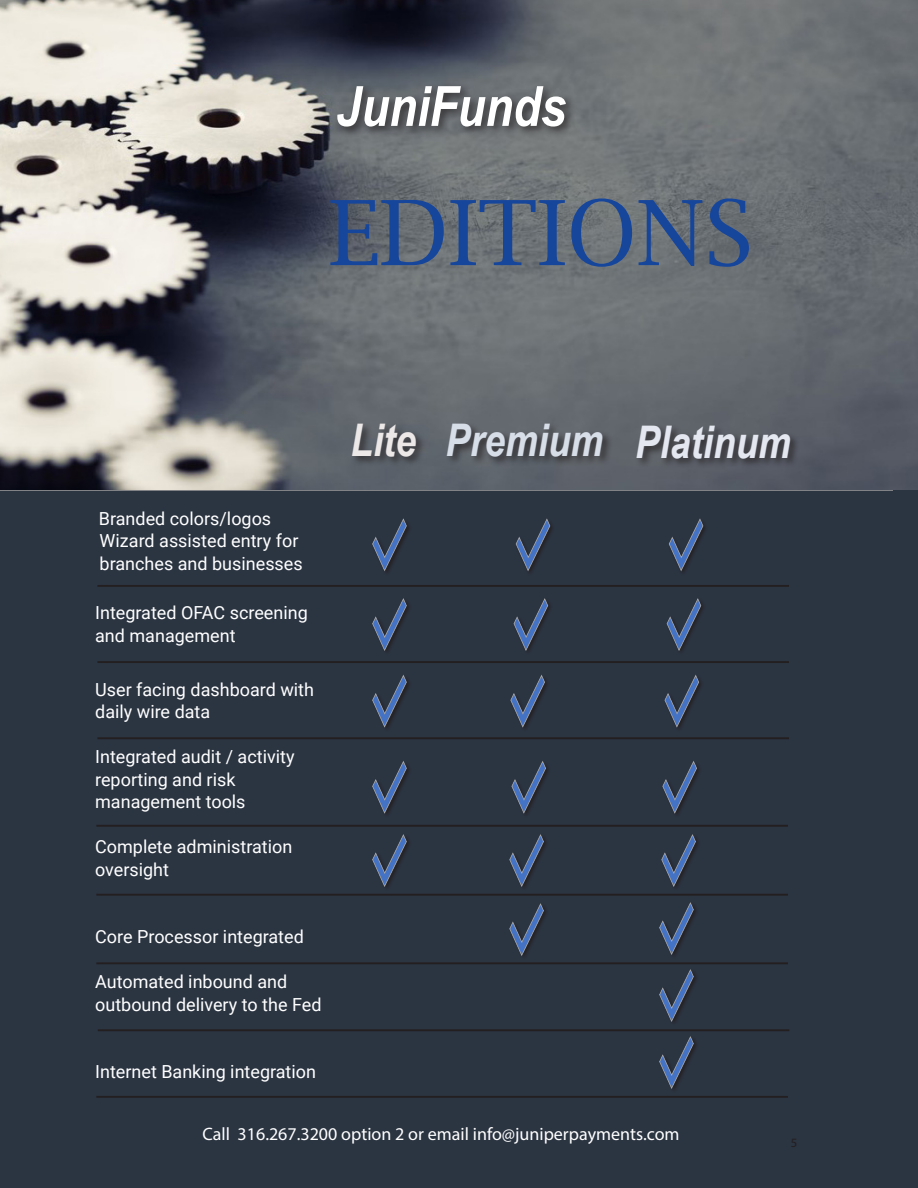
<style>
.page{position:relative;width:918px;height:1188px;background:#fff}
.page>*{position:absolute;margin:0;border:0;box-sizing:border-box;transform-origin:0 0}
.Cover_Page_Header{font:90px "Lucida Bright";color:#16459c}
.t1{font:italic 700 55.5px "Arial Narrow";color:#fff}
.t2{font:italic 700 45px "Arial Narrow";color:#e4e7f0}
.t3{font:italic 700 45px "Arial Narrow";color:#d8dee8}
.t4{font:italic 700 45px "Arial Narrow";color:#ede8e8}
.Page_Section_Title{font:18px/22.5px "Roboto";color:#fff}
.Top_Right_Address{font:18px "Myriad Pro";color:#fff}
.Page_Number_-_Align{font:12.75px "Myriad Pro";color:#231f20}
</style>
<div class="page">
<div style="left:0;top:476px;width:918px;height:712px;background:#2b3441"></div>
<img style="left:0;top:0;width:918px;height:490px">
<svg style="left:372px;top:518px;width:35px;height:54px"></svg>
<hr style="left:97px;top:585px;width:692px;height:2px;background:#231f20">
<hr style="left:97px;top:661px;width:692px;height:2px;background:#231f20">
<hr style="left:97px;top:737px;width:692px;height:2px;background:#231f20">
<hr style="left:96px;top:825px;width:692px;height:2px;background:#231f20">
<hr style="left:96px;top:894px;width:692px;height:2px;background:#231f20">
<hr style="left:96px;top:962px;width:692px;height:2px;background:#231f20">
<hr style="left:98px;top:1029px;width:691px;height:2px;background:#231f20">
<hr style="left:96px;top:1096px;width:692px;height:2px;background:#231f20">
<svg style="left:372px;top:598px;width:35px;height:53px"></svg>
<svg style="left:372px;top:675px;width:35px;height:53px"></svg>
<svg style="left:372px;top:761px;width:35px;height:53px"></svg>
<svg style="left:372px;top:834px;width:35px;height:53px"></svg>
<svg style="left:669px;top:518px;width:34px;height:54px"></svg>
<svg style="left:516px;top:518px;width:34px;height:54px"></svg>
<svg style="left:667px;top:598px;width:34px;height:53px"></svg>
<svg style="left:514px;top:598px;width:34px;height:53px"></svg>
<svg style="left:664px;top:675px;width:35px;height:53px"></svg>
<svg style="left:510px;top:675px;width:35px;height:53px"></svg>
<svg style="left:662px;top:761px;width:35px;height:53px"></svg>
<svg style="left:511px;top:761px;width:35px;height:53px"></svg>
<svg style="left:661px;top:834px;width:35px;height:53px"></svg>
<svg style="left:509px;top:834px;width:35px;height:53px"></svg>
<svg style="left:509px;top:903px;width:35px;height:53px"></svg>
<svg style="left:659px;top:902px;width:35px;height:53px"></svg>
<svg style="left:659px;top:969px;width:35px;height:53px"></svg>
<svg style="left:659px;top:1036px;width:35px;height:53px"></svg>
<div style="left:334px;top:82px;width:243px;height:57px;background:#231f20;opacity:.78"></div>
<div style="left:351px;top:422px;width:76px;height:45px;background:#231f20;opacity:.75"></div>
<div style="left:635px;top:424px;width:166px;height:45px;background:#231f20;opacity:.75"></div>
<div style="left:445px;top:422px;width:168px;height:45px;background:#231f20;opacity:.75"></div>
<p class="t1" style="left:336px;top:64px;width:232px">JuniFunds</p>
<p class="Cover_Page_Header" style="left:328px;top:182px;width:426px">EDITIONS</p>
<p class="Page_Section_Title" style="left:99px;top:506px;width:174px">Branded colors/logos</p>
<p class="Page_Section_Title" style="left:100px;top:529px;width:205px">Wizard assisted entry for branches and businesses</p>
<p class="Page_Section_Title" style="left:95px;top:601px;width:214px">Integrated OFAC screening and management</p>
<p class="Page_Section_Title" style="left:95px;top:677px;width:220px">User facing dashboard with daily wire data</p>
<p class="Page_Section_Title" style="left:95px;top:745px;width:201px">Integrated audit / activity reporting and risk management tools</p>
<p class="Page_Section_Title" style="left:95px;top:835px;width:199px">Complete administration oversight</p>
<p class="Page_Section_Title" style="left:95px;top:925px;width:210px">Core Processor integrated</p>
<p class="Page_Section_Title" style="left:95px;top:970px;width:228px">Automated inbound and outbound delivery to the Fed</p>
<p class="Page_Section_Title" style="left:95px;top:1060px;width:222px">Internet Banking integration</p>
<p class="t4" style="left:350px;top:406px;width:67px">Lite</p>
<p class="t3" style="left:446px;top:406px;width:159px">Premium</p>
<p class="t2" style="left:635px;top:408px;width:157px">Platinum</p>
<p class="Top_Right_Address" style="left:203px;top:1123px;width:479px">Call 316.267.3200 option 2 or email info@juniperpayments.com</p>
<p class="Page_Number_-_Align" style="left:791px;top:1135px;width:8px">5</p>
</div>
